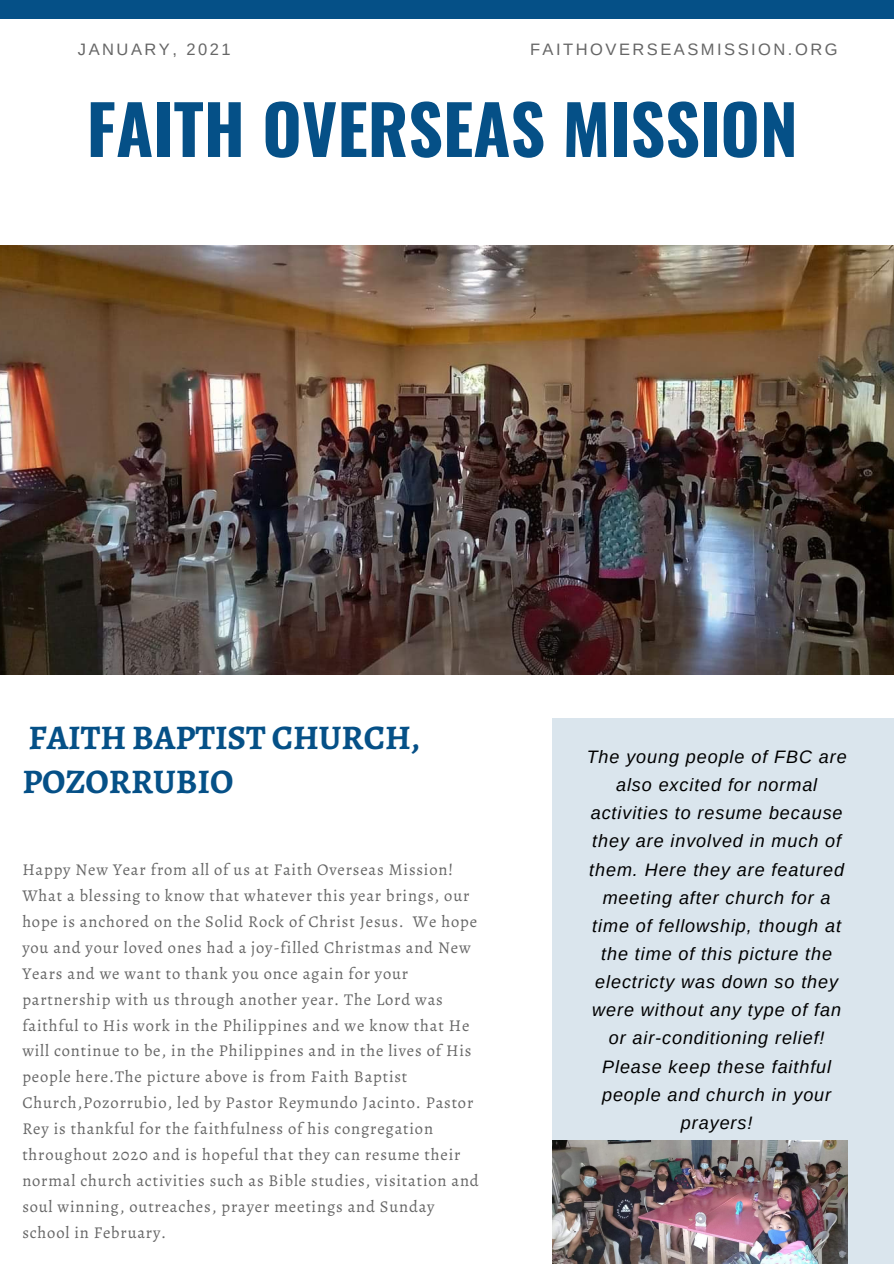
<style>
.page{position:relative;width:894px;height:1264px;background:#fff}
.page>*{position:absolute;margin:0;border:0;box-sizing:border-box;transform-origin:0 0}
.t1{font:700 67.5px "Oswald";color:#055087}
.t2{font:700 34.5px/44px "Alegreya";color:#055087}
.t3{font:italic 18px/28.2px "Arimo";letter-spacing:.05em;color:#000;text-align:center}
.t4{font:16.5px/26px "Alegreya";letter-spacing:.05em;color:#666}
.t5{font:16.5px "Arimo";letter-spacing:.15em;color:#666}
</style>
<div class="page">
<div style="left:0;top:0;width:893px;height:19px;background:#055087"></div>
<div style="left:552px;top:718px;width:341px;height:545px;background:#dae5ed"></div>
<img style="left:0;top:246px;width:893px;height:428px">
<img style="left:552px;top:1140px;width:295px;height:123px">
<p class="t5" style="left:78px;top:40px;width:154px">JANUARY, 2021</p>
<p class="t5" style="left:530px;top:40px;width:309px">FAITHOVERSEASMISSION.ORG</p>
<p class="t1" style="left:87px;top:76px;width:712px">FAITH OVERSEAS MISSION</p>
<p class="t2" style="left:22px;top:715px;width:399px">FAITH BAPTIST CHURCH,<br>POZORRUBIO</p>
<p class="t4" style="left:22px;top:856px;width:458px">Happy New Year from all of us at Faith Overseas Mission!<br>What a blessing to know that whatever this year brings, our hope is anchored on the Solid Rock of Christ Jesus. We hope you and your loved ones had a joy-filled Christmas and New Years and we want to thank you once again for your partnership with us through another year. The Lord was faithful to His work in the Philippines and we know that He will continue to be, in the Philippines and in the lives of His people here.The picture above is from Faith Baptist Church,Pozorrubio, led by Pastor Reymundo Jacinto. Pastor Rey is thankful for the faithfulness of his congregation throughout 2020 and is hopeful that they can resume their normal church activities such as Bible studies, visitation and soul winning, outreaches, prayer meetings and Sunday school in February.</p>
<p class="t3" style="left:586px;top:742px;width:261px">The young people of FBC are also excited for normal activities to resume because they are involved in much of them. Here they are featured meeting after church for a time of fellowship, though at the time of this picture the electricty was down so they were without any type of fan or air-conditioning relief!<br>Please keep these faithful people and church in your prayers!</p>
</div>
